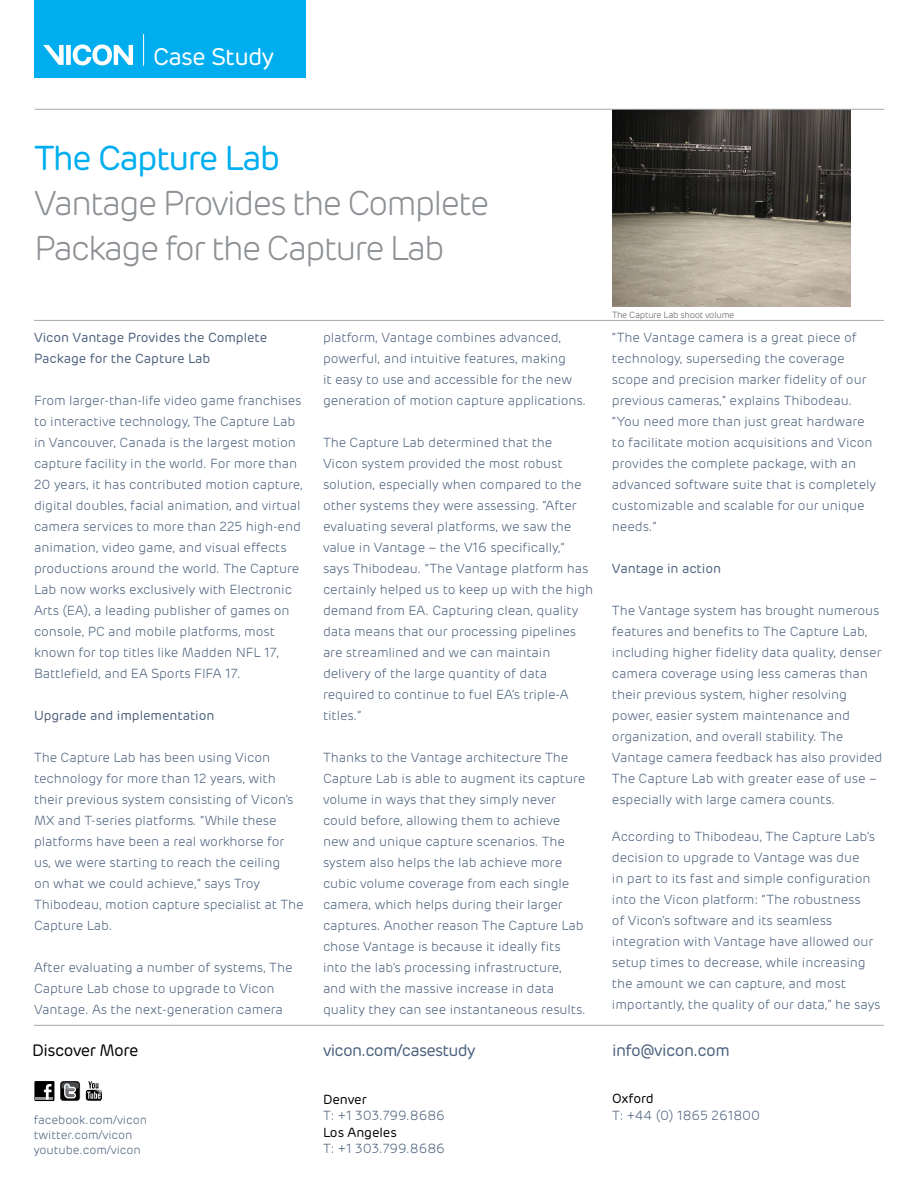
<style>
.page{position:relative;width:918px;height:1188px;background:#fff}
.page>*{position:absolute;margin:0;border:0;box-sizing:border-box;transform-origin:0 0}
.t1{font:300 34.5px/45px "Rubrik";letter-spacing:-.06em;color:#8d9195}
.t2{font:34.5px "Rubrik";letter-spacing:-.05em;color:#00aeef}
.t3{font:24px "Rubrik";letter-spacing:-.03em;color:#fff}
.t4{font:16.5px "Rubrik";letter-spacing:-.04em;color:#4b617d}
.t5{font:16.5px "Rubrik";letter-spacing:-.03em;color:#000}
.t6{font:300 13.2px/21px "Rubrik";letter-spacing:-.005em;color:#4b617d}
.t7{font:13.2px/21px "Rubrik";letter-spacing:-.005em;color:#4b617d}
.t8{font:13.2px "Rubrik";letter-spacing:-.005em;color:#000}
.t9{font:300 12px/15px "Rubrik";letter-spacing:-.005em;color:#4b617d}
.t10{font:300 9px "Rubrik";letter-spacing:-.03em;color:#575b5e}
</style>
<div class="page">
<div style="left:34px;top:0;width:272px;height:78px;background:#00aeef"></div>
<svg style="left:43px;top:45px;width:90px;height:20px"></svg>
<hr style="left:143px;top:34px;width:1px;height:32px;background:#fff">
<img style="left:612px;top:110px;width:239px;height:197px">
<div style="left:34px;top:1081px;width:20px;height:20px;background:#000"></div>
<hr style="left:36px;top:1097px;width:17px;height:3px;background:#939598">
<svg style="left:44px;top:1084px;width:8px;height:16px"></svg>
<svg style="left:60px;top:1081px;width:20px;height:20px"></svg>
<svg style="left:86px;top:1081px;width:16px;height:20px"></svg>
<hr style="left:34px;top:1025px;width:850px;height:1px;background:#a7a9ac">
<hr style="left:35px;top:109px;width:849px;height:1px;background:#a7a9ac">
<hr style="left:34px;top:320px;width:850px;height:1px;background:#a7a9ac">
<h2 class="t3" style="left:153px;top:42px;width:123px">Case Study</h2>
<h1 class="t2" style="left:34px;top:138px;width:248px">The Capture Lab</h1>
<h1 class="t1" style="left:34px;top:182px;width:457px">Vantage Provides the Complete<br>Package for the Capture Lab</h1>
<p class="t7" style="left:34px;top:327px;width:235px">Vicon Vantage Provides the Complete<br>Package for the Capture Lab</p>
<p class="t6" style="left:34px;top:390px;width:270px">From larger-than-life video game franchises to interactive technology, The Capture Lab in Vancouver, Canada is the largest motion capture facility in the world. For more than 20 years, it has contributed motion capture, digital doubles, facial animation, and virtual camera services to more than 225 high-end animation, video game, and visual effects productions around the world. The Capture Lab now works exclusively with Electronic Arts (EA), a leading publisher of games on console, PC and mobile platforms, most known for top titles like Madden NFL 17, Battlefield, and EA Sports FIFA 17.</p>
<p class="t7" style="left:34px;top:705px;width:182px">Upgrade and implementation</p>
<p class="t6" style="left:34px;top:747px;width:271px">The Capture Lab has been using Vicon technology for more than 12 years, with their previous system consisting of Vicon’s MX and T-series platforms. “While these platforms have been a real workhorse for us, we were starting to reach the ceiling<br>on what we could achieve,” says Troy Thibodeau, motion capture specialist at The Capture Lab.</p>
<p class="t6" style="left:34px;top:957px;width:260px">After evaluating a number of systems, The<br>Capture Lab chose to upgrade to Vicon<br>Vantage. As the next-generation camera</p>
<p class="t6" style="left:323px;top:327px;width:265px">platform, Vantage combines advanced, powerful, and intuitive features, making<br>it easy to use and accessible for the new generation of motion capture applications.</p>
<p class="t6" style="left:323px;top:432px;width:272px">The Capture Lab determined that the<br>Vicon system provided the most robust solution, especially when compared to the other systems they were assessing. “After evaluating several platforms, we saw the value in Vantage – the V16 specifically,” says Thibodeau. “The Vantage platform has certainly helped us to keep up with the high demand from EA. Capturing clean, quality data means that our processing pipelines are streamlined and we can maintain delivery of the large quantity of data required to continue to fuel EA’s triple-A titles.”</p>
<p class="t6" style="left:323px;top:747px;width:264px">Thanks to the Vantage architecture The Capture Lab is able to augment its capture volume in ways that they simply never could before, allowing them to achieve new and unique capture scenarios. The system also helps the lab achieve more cubic volume coverage from each single camera, which helps during their larger captures. Another reason The Capture Lab chose Vantage is because it ideally fits into the lab’s processing infrastructure, and with the massive increase in data quality they can see instantaneous results.</p>
<p class="t5" style="left:32px;top:1040px;width:108px">Discover More</p>
<p class="t4" style="left:323px;top:1040px;width:154px">vicon.com/casestudy</p>
<p class="t8" style="left:323px;top:1091px;width:45px">Denver</p>
<p class="t6" style="left:323px;top:1105px;width:123px">T: +1 303.799.8686</p>
<p class="t8" style="left:323px;top:1124px;width:75px">Los Angeles</p>
<p class="t6" style="left:323px;top:1138px;width:123px">T: +1 303.799.8686</p>
<p class="t9" style="left:34px;top:1112px;width:115px">facebook.com/vicon twitter.com/vicon youtube.com/vicon</p>
<p class="t10" style="left:612px;top:310px;width:124px">The Capture Lab shoot volume</p>
<p class="t6" style="left:612px;top:327px;width:266px">“The Vantage camera is a great piece of technology, superseding the coverage scope and precision marker fidelity of our previous cameras,” explains Thibodeau. “You need more than just great hardware to facilitate motion acquisitions and Vicon provides the complete package, with an advanced software suite that is completely customizable and scalable for our unique needs.”</p>
<p class="t7" style="left:612px;top:558px;width:111px">Vantage in action</p>
<p class="t6" style="left:612px;top:600px;width:272px">The Vantage system has brought numerous features and benefits to The Capture Lab, including higher fidelity data quality, denser camera coverage using less cameras than their previous system, higher resolving power, easier system maintenance and organization, and overall stability. The Vantage camera feedback has also provided The Capture Lab with greater ease of use – especially with large camera counts.</p>
<p class="t6" style="left:612px;top:826px;width:270px">According to Thibodeau, The Capture Lab’s decision to upgrade to Vantage was due<br>in part to its fast and simple configuration into the Vicon platform: “The robustness<br>of Vicon’s software and its seamless integration with Vantage have allowed our setup times to decrease, while increasing the amount we can capture, and most importantly, the quality of our data,” he says</p>
<p class="t4" style="left:612px;top:1040px;width:120px">info@vicon.com</p>
<p class="t8" style="left:612px;top:1091px;width:43px">Oxford</p>
<p class="t6" style="left:612px;top:1105px;width:150px">T: +44 (0) 1865 261800</p>
</div>
